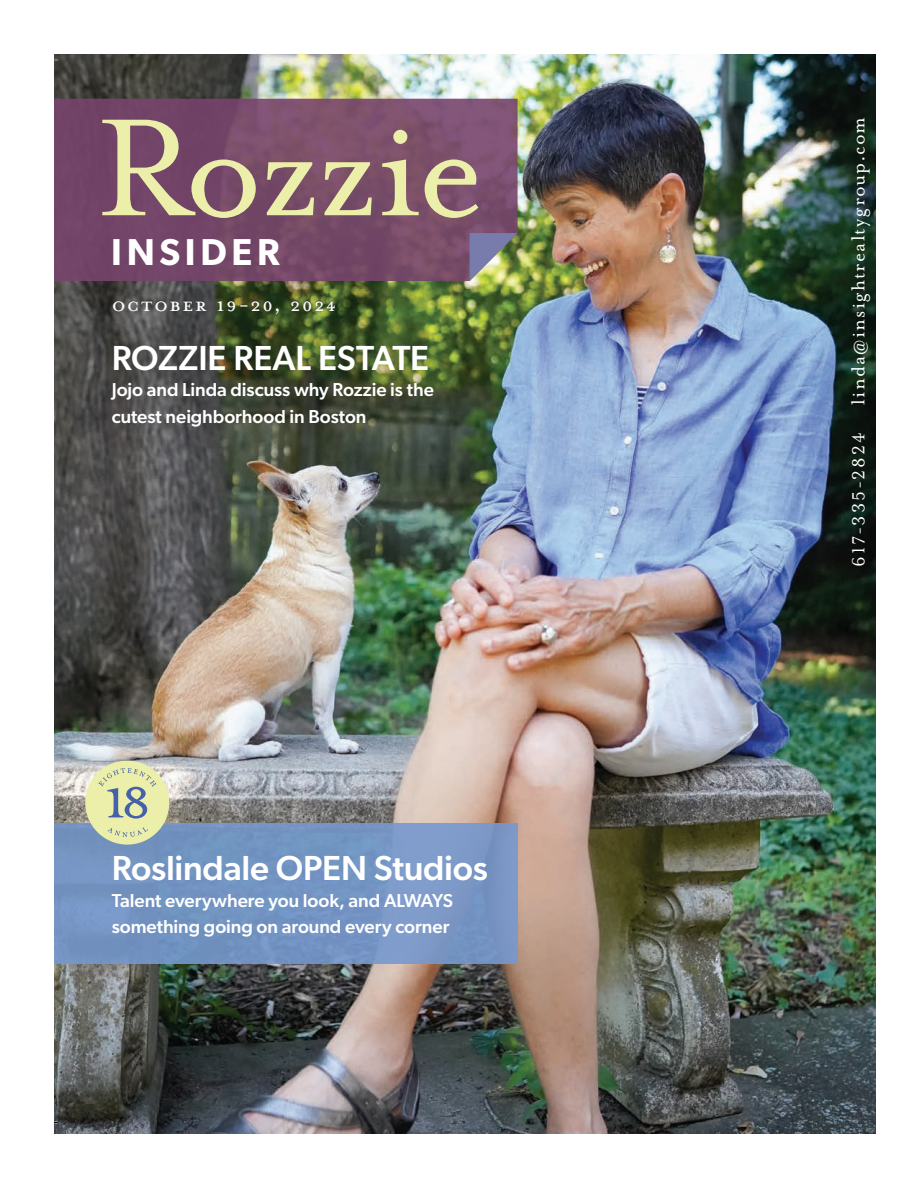
<style>
.page{position:relative;width:918px;height:1188px;background:#fff}
.page>*{position:absolute;margin:0;border:0;box-sizing:border-box;transform-origin:0 0}
.t1{font:159.15px "Mrs Eaves Lining OT";letter-spacing:-.015em;color:#ebefa9}
.t2{font:600 37.5px "Gibson";letter-spacing:.125em;color:#fff}
.t3{font:500 34.95px "Gibson";letter-spacing:-.005em;color:#fff}
.t4{font:28.2px "Mrs Eaves All Petite Caps OT";letter-spacing:.04em;color:#fff}
.t5{font:21.45px "Mrs Eaves Lining OT";letter-spacing:.055em;color:#fff}
.t6{font:20.1px "Mrs Eaves Lining OT";letter-spacing:.1em;color:#fff}
.t7{font:500 18.75px/26.8px "Gibson";letter-spacing:-.005em;color:#fff}
</style>
<div class="page">
<img style="left:54px;top:54px;width:822px;height:1080px">
<svg style="left:54px;top:99px;width:464px;height:182px;background:#764a69"></svg>
<svg style="left:470px;top:233px;width:48px;height:48px;background:#8f9888"></svg>
<div style="left:124px;top:301px;width:211px;height:6px;background:#231f20;opacity:.75"></div>
<div style="left:86px;top:318px;width:372px;height:134px;background:#231f20;opacity:.6"></div>
<div style="left:54px;top:823px;width:464px;height:140px;background:#7395c3"></div>
<div style="left:85px;top:761px;width:84px;height:84px;background:#ebefa9;border-radius:50%"></div>
<svg style="left:107px;top:827px;width:41px;height:10px"></svg>
<svg style="left:98px;top:768px;width:59px;height:51px"></svg>
<p class="t1" style="left:96px;top:82px;width:389px">Rozzie</p>
<p class="t2" style="left:111px;top:230px;width:170px">INSIDER</p>
<p class="t4" style="left:112px;top:291px;width:226px">october 19-20, 2024</p>
<p class="t3" style="left:112px;top:336px;width:319px">ROZZIE REAL ESTATE</p>
<p class="t7" style="left:112px;top:376px;width:324px">Jojo and Linda discuss why Rozzie is the cutest neighborhood in Boston</p>
<p class="t3" style="left:112px;top:847px;width:378px">Roslindale OPEN Studios</p>
<p class="t7" style="left:112px;top:886px;width:343px">Talent everywhere you look, and ALWAYS something going on around every corner</p>
<p class="t5" style="left:847px;top:405px;width:289px;rotate:-90deg">linda@insightrealtygroup.com</p>
<p class="t6" style="left:848px;top:567px;width:136px;rotate:-90deg">617-335-2824</p>
</div>
